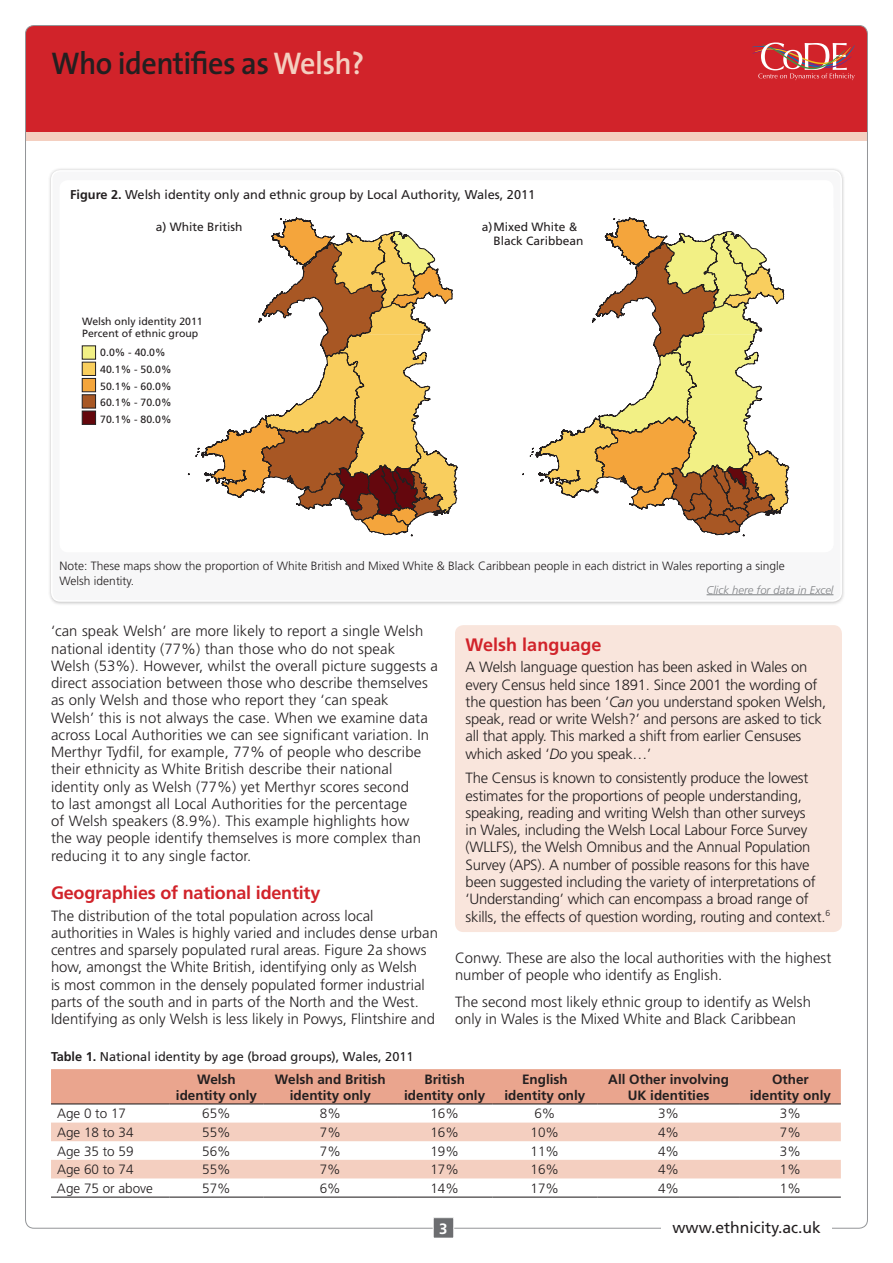
<style>
.page{position:relative;width:893px;height:1263px;background:#fff}
.page>*{position:absolute;margin:0;border:0;box-sizing:border-box;transform-origin:0 0}
.t1{font:600 31.5px "The Sans";letter-spacing:-.02em;color:#231f20;scale:.96 1}
.t2{font:700 18px "Frutiger";letter-spacing:-.01em;color:#d1232a}
.t3{font:15.75px "Frutiger";color:#231f20}
.t4{font:700 15px "Frutiger";color:#fff}
.t5{font:300 14.85px/17.2px "Frutiger";color:#231f20}
.t6{font:700 13.5px/16.2px "Frutiger";color:#231f20;text-align:center}
.t7{font:300 13.5px "Frutiger";color:#231f20}
.t8{font:12.75px "Frutiger";color:#231f20}
.t9{font:300 12px/15px "Frutiger";color:#231f20}
.t10{font:12px/14.4px "Frutiger";color:#231f20}
.t11{font:italic 300 11.25px "Frutiger";color:#808285}
.t12{font:10.5px/16.8px "Frutiger";color:#231f20}
.s1{color:#f4cfc0}
.s2{font-weight:700}
.s3{font-style:italic}
</style>
<div class="page">
<div style="left:26px;top:26px;width:841px;height:106px;background:#d1232a;border-radius:9px"></div>
<div style="left:26px;top:79px;width:841px;height:53px;background:#d1232a"></div>
<div style="left:26px;top:132px;width:841px;height:8px;background:#f4cfc0"></div>
<svg style="left:752px;top:42px;width:103px;height:38px"></svg>
<div style="left:48px;top:167px;width:797px;height:438px;background:#231f20;opacity:.3"></div>
<div style="left:52px;top:171px;width:789px;height:430px;background:#f7f7f8;border-radius:9px"></div>
<div style="left:51px;top:170px;width:791px;height:432px;border:2px solid #fff;border-radius:9px"></div>
<div style="left:60px;top:180px;width:773px;height:372px;background:#fff;border-radius:9px"></div>
<svg style="left:522px;top:217px;width:268px;height:320px"></svg>
<svg style="left:187px;top:217px;width:271px;height:320px"></svg>
<div style="left:82px;top:345px;width:14px;height:15px;background:#f2f085;border:1px solid #231f20"></div>
<div style="left:82px;top:362px;width:14px;height:14px;background:#f9ce5d;border:1px solid #231f20"></div>
<div style="left:82px;top:378px;width:14px;height:14px;background:#f4a53b;border:1px solid #231f20"></div>
<div style="left:82px;top:394px;width:14px;height:14px;background:#a85724;border:1px solid #231f20"></div>
<div style="left:82px;top:411px;width:14px;height:14px;background:#64070c;border:1px solid #231f20"></div>
<hr style="left:707px;top:594px;width:126px;height:1px;background:#808285">
<div style="left:455px;top:625px;width:387px;height:307px;background:#f9e5dc;border-radius:9px"></div>
<div style="left:51px;top:1069px;width:790px;height:34px;background:#eaa58e"></div>
<div style="left:51px;top:1122px;width:790px;height:19px;background:#f4cfc0"></div>
<div style="left:51px;top:1160px;width:790px;height:18px;background:#f4cfc0"></div>
<hr style="left:51px;top:1103px;width:118px;height:1px;background:#231f20">
<hr style="left:169px;top:1103px;width:95px;height:1px;background:#231f20">
<hr style="left:264px;top:1103px;width:133px;height:1px;background:#231f20">
<hr style="left:397px;top:1103px;width:95px;height:1px;background:#231f20">
<hr style="left:492px;top:1103px;width:105px;height:1px;background:#231f20">
<hr style="left:597px;top:1103px;width:143px;height:1px;background:#231f20">
<hr style="left:740px;top:1103px;width:101px;height:1px;background:#231f20">
<hr style="left:51px;top:1196px;width:118px;height:1px;background:#231f20">
<hr style="left:169px;top:1196px;width:95px;height:1px;background:#231f20">
<hr style="left:264px;top:1196px;width:133px;height:1px;background:#231f20">
<hr style="left:397px;top:1196px;width:95px;height:1px;background:#231f20">
<hr style="left:492px;top:1196px;width:105px;height:1px;background:#231f20">
<hr style="left:597px;top:1196px;width:143px;height:1px;background:#231f20">
<hr style="left:740px;top:1196px;width:101px;height:1px;background:#231f20">
<div style="left:433px;top:1218px;width:21px;height:20px;background:#6c6d70"></div>
<div style="left:433px;top:1217px;width:21px;height:21px;border:1px solid #fff"></div>
<h1 class="t1" style="left:51px;top:37px;width:328px">Who identifies as <span class="s1">Welsh?</span></h1>
<p class="t8" style="left:70px;top:187px;width:467px"><span class="s2">Figure 2.</span> Welsh identity only and ethnic group by Local Authority, Wales, 2011</p>
<p class="t10" style="left:156px;top:219px;width:88px">a) White British</p>
<p class="t10" style="left:493px;top:219px;width:92px;text-indent:-11px">a) Mixed White &amp;<br>Black Caribbean</p>
<p class="t12" style="left:82px;top:315px;width:122px;line-height:12.6px">Welsh only identity 2011<br>Percent of ethnic group</p>
<p class="t12" style="left:100px;top:344px;width:73px">0.0% - 40.0%<br>40.1% - 50.0%<br>50.1% - 60.0%<br>60.1% - 70.0%<br>70.1% - 80.0%</p>
<p class="t9" style="left:60px;top:558px;width:727px">Note: These maps show the proportion of White British and Mixed White &amp; Black Caribbean people in each district in Wales reporting a single<br>Welsh identity.</p>
<p class="t11" style="left:707px;top:583px;width:128px">Click here for data in Excel</p>
<p class="t5" style="left:51px;top:623px;width:388px">‘can speak Welsh’ are more likely to report a single Welsh national identity (77%) than those who do not speak<br>Welsh (53%). However, whilst the overall picture suggests a direct association between those who describe themselves as only Welsh and those who report they ‘can speak<br>Welsh’ this is not always the case. When we examine data across Local Authorities we can see significant variation. In Merthyr Tydfil, for example, 77% of people who describe their ethnicity as White British describe their national identity only as Welsh (77%) yet Merthyr scores second<br>to last amongst all Local Authorities for the percentage<br>of Welsh speakers (8.9%). This example highlights how<br>the way people identify themselves is more complex than reducing it to any single factor.</p>
<p class="t2" style="left:51px;top:882px;width:271px">Geographies of national identity</p>
<p class="t5" style="left:51px;top:907px;width:388px">The distribution of the total population across local authorities in Wales is highly varied and includes dense urban centres and sparsely populated rural areas. Figure 2a shows how, amongst the White British, identifying only as Welsh<br>is most common in the densely populated former industrial parts of the south and in parts of the North and the West.<br>Identifying as only Welsh is less likely in Powys, Flintshire and</p>
<p class="t2" style="left:466px;top:634px;width:137px">Welsh language</p>
<p class="t5" style="left:466px;top:659px;width:362px">A Welsh language question has been asked in Wales on every Census held since 1891. Since 2001 the wording of the question has been ‘<span class="s3">Can</span> you understand spoken Welsh, speak, read or write Welsh?’ and persons are asked to tick all that apply. This marked a shift from earlier Censuses which asked ‘<span class="s3">Do</span> you speak…’</p>
<p class="t5" style="left:466px;top:770px;width:366px">The Census is known to consistently produce the lowest estimates for the proportions of people understanding, speaking, reading and writing Welsh than other surveys<br>in Wales, including the Welsh Local Labour Force Survey (WLLFS), the Welsh Omnibus and the Annual Population Survey (APS). A number of possible reasons for this have been suggested including the variety of interpretations of ‘Understanding’ which can encompass a broad range of skills, the effects of question wording, routing and context.<sup>6</sup></p>
<p class="t5" style="left:455px;top:949px;width:378px">Conwy. These are also the local authorities with the highest number of people who identify as English.</p>
<p class="t5" style="left:455px;top:993px;width:357px">The second most likely ethnic group to identify as Welsh only in Wales is the Mixed White and Black Caribbean</p>
<p class="t8" style="left:51px;top:1049px;width:364px"><span class="s2">Table 1.</span> National identity by age (broad groups), Wales, 2011</p>
<p class="t6" style="left:176px;top:1071px;width:83px">Welsh identity only</p>
<p class="t6" style="left:275px;top:1071px;width:112px">Welsh and British identity only</p>
<p class="t6" style="left:404px;top:1071px;width:83px">British identity only</p>
<p class="t6" style="left:504px;top:1071px;width:83px">English identity only</p>
<p class="t6" style="left:608px;top:1071px;width:122px">All Other involving<br>UK identities</p>
<p class="t6" style="left:750px;top:1071px;width:83px">Other identity only</p>
<p class="t7" style="left:57px;top:1106px;width:71px">Age 0 to 17</p>
<p class="t7" style="left:202px;top:1106px;width:30px">65%</p>
<p class="t7" style="left:320px;top:1106px;width:23px">8%</p>
<p class="t7" style="left:430px;top:1106px;width:30px">16%</p>
<p class="t7" style="left:534px;top:1106px;width:23px">6%</p>
<p class="t7" style="left:658px;top:1106px;width:23px">3%</p>
<p class="t7" style="left:780px;top:1106px;width:23px">3%</p>
<p class="t7" style="left:57px;top:1125px;width:78px">Age 18 to 34</p>
<p class="t7" style="left:202px;top:1125px;width:30px">55%</p>
<p class="t7" style="left:320px;top:1125px;width:23px">7%</p>
<p class="t7" style="left:430px;top:1125px;width:30px">16%</p>
<p class="t7" style="left:531px;top:1125px;width:30px">10%</p>
<p class="t7" style="left:658px;top:1125px;width:23px">4%</p>
<p class="t7" style="left:780px;top:1125px;width:23px">7%</p>
<p class="t7" style="left:57px;top:1143px;width:78px">Age 35 to 59</p>
<p class="t7" style="left:202px;top:1143px;width:30px">56%</p>
<p class="t7" style="left:320px;top:1143px;width:23px">7%</p>
<p class="t7" style="left:430px;top:1143px;width:30px">19%</p>
<p class="t7" style="left:531px;top:1143px;width:30px">11%</p>
<p class="t7" style="left:658px;top:1143px;width:23px">4%</p>
<p class="t7" style="left:780px;top:1143px;width:23px">3%</p>
<p class="t7" style="left:57px;top:1162px;width:78px">Age 60 to 74</p>
<p class="t7" style="left:202px;top:1162px;width:30px">55%</p>
<p class="t7" style="left:320px;top:1162px;width:23px">7%</p>
<p class="t7" style="left:430px;top:1162px;width:30px">17%</p>
<p class="t7" style="left:531px;top:1162px;width:30px">16%</p>
<p class="t7" style="left:658px;top:1162px;width:23px">4%</p>
<p class="t7" style="left:780px;top:1162px;width:23px">1%</p>
<p class="t7" style="left:57px;top:1180px;width:98px">Age 75 or above</p>
<p class="t7" style="left:202px;top:1180px;width:30px">57%</p>
<p class="t7" style="left:320px;top:1180px;width:23px">6%</p>
<p class="t7" style="left:430px;top:1180px;width:30px">14%</p>
<p class="t7" style="left:531px;top:1180px;width:30px">17%</p>
<p class="t7" style="left:658px;top:1180px;width:23px">4%</p>
<p class="t7" style="left:780px;top:1180px;width:23px">1%</p>
<p class="t4" style="left:439px;top:1219px;width:10px">3</p>
<p class="t3" style="left:672px;top:1218px;width:150px">www.ethnicity.ac.uk</p>
</div>
